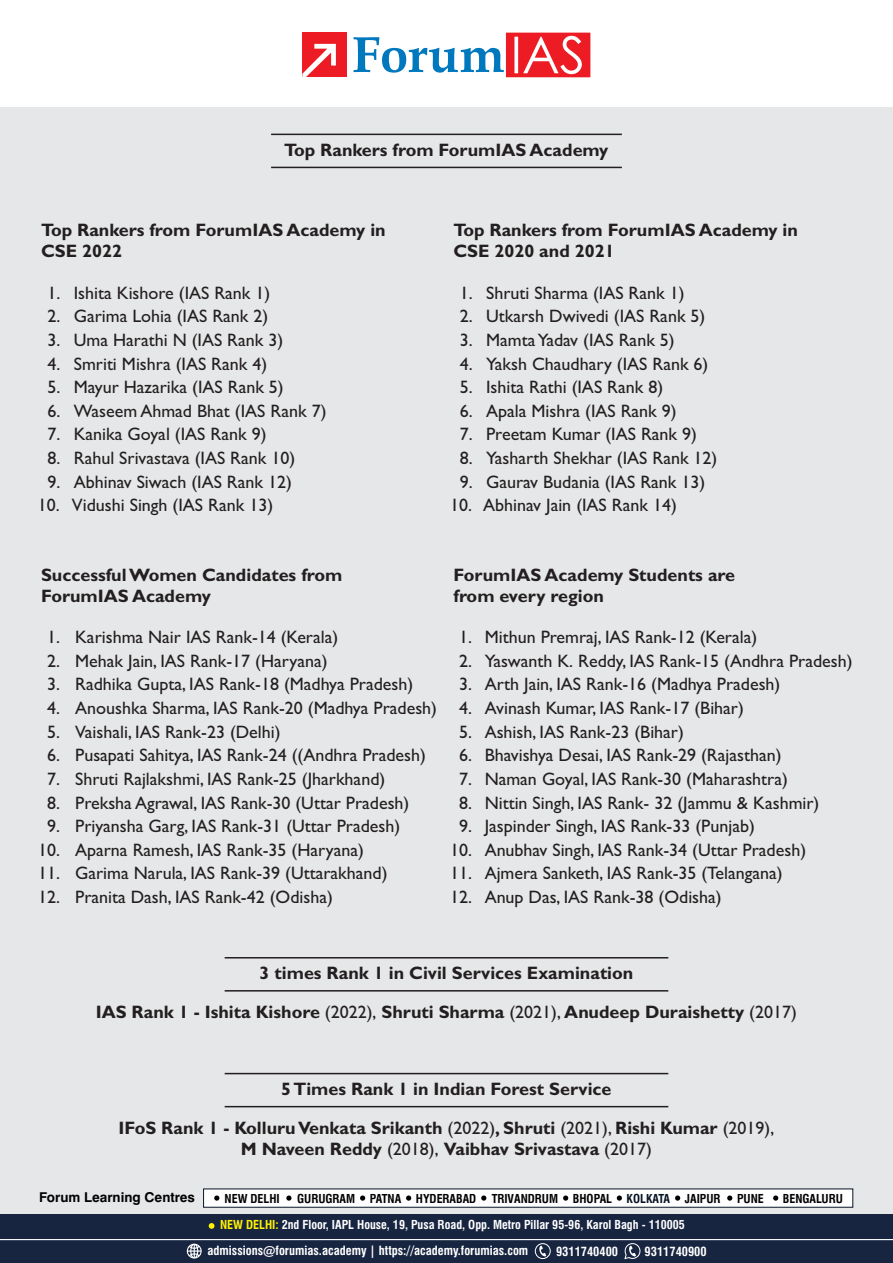
<style>
.page{position:relative;width:893px;height:1263px;background:#fff}
.page>*{position:absolute;margin:0;border:0;box-sizing:border-box;transform-origin:0 0}
.t1{font:18px/23.5px "Gill Sans";color:#231f20}
.t2{font:700 18px/20.9px "Gill Sans";color:#231f20}
.t3{font:700 13.5px "Swiss 721 BT";color:#020203}
.t4{font:700 condensed 12.45px "Swiss 721 BT";color:#fff}
.t5{font:700 condensed 12px "Swiss 721 BT";color:#fff}
.t6{font:700 condensed 12px "Swiss 721 BT";color:#020203}
.s1{font-weight:400}
.s2{color:#091527}
.s3{color:#fff200}
</style>
<div class="page">
<div style="left:0;top:108px;width:893px;height:1155px;background:#e6e7e8"></div>
<svg style="left:354px;top:37px;width:150px;height:36px"></svg>
<div style="left:506px;top:33px;width:84px;height:44px;background:#ed1c24"></div>
<div style="left:303px;top:33px;width:44px;height:44px;background:#ed1c24"></div>
<svg style="left:303px;top:44px;width:33px;height:33px"></svg>
<svg style="left:514px;top:36px;width:68px;height:38px"></svg>
<svg style="left:271px;top:133px;width:351px;height:3px"></svg>
<svg style="left:271px;top:166px;width:351px;height:3px"></svg>
<div style="left:0;top:1182px;width:893px;height:81px;background:#182541"></div>
<hr style="left:0;top:1239px;width:893px;height:1px;background:#fff">
<svg style="left:209px;top:1223px;width:5px;height:6px"></svg>
<svg style="left:187px;top:1243px;width:15px;height:16px"></svg>
<div style="left:535px;top:1243px;width:16px;height:16px;border:1px solid #fff;border-radius:50%"></div>
<svg style="left:539px;top:1246px;width:7px;height:10px"></svg>
<svg style="left:624px;top:1243px;width:17px;height:16px"></svg>
<div style="left:0;top:1182px;width:893px;height:32px;background:#e6e7e8"></div>
<div style="left:203px;top:1188px;width:650px;height:19px;background:#fff"></div>
<svg style="left:286px;top:1195px;width:5px;height:6px"></svg>
<svg style="left:360px;top:1195px;width:5px;height:6px"></svg>
<svg style="left:406px;top:1195px;width:5px;height:6px"></svg>
<svg style="left:481px;top:1195px;width:5px;height:6px"></svg>
<svg style="left:563px;top:1195px;width:5px;height:6px"></svg>
<svg style="left:617px;top:1195px;width:5px;height:6px"></svg>
<svg style="left:675px;top:1195px;width:5px;height:6px"></svg>
<svg style="left:214px;top:1195px;width:5px;height:6px"></svg>
<svg style="left:727px;top:1195px;width:5px;height:6px"></svg>
<svg style="left:773px;top:1195px;width:5px;height:6px"></svg>
<svg style="left:224px;top:957px;width:445px;height:2px"></svg>
<svg style="left:224px;top:990px;width:445px;height:2px"></svg>
<svg style="left:224px;top:1072px;width:445px;height:3px"></svg>
<svg style="left:224px;top:1105px;width:445px;height:3px"></svg>
<p class="t2" style="left:284px;top:141px;width:326px">Top Rankers from ForumIAS Academy</p>
<p class="t2" style="left:41px;top:221px;width:346px">Top Rankers from ForumIAS Academy in<br>CSE 2022</p>
<p class="t1" style="left:48px;top:283px;width:224px">1. Ishita Kishore (IAS Rank 1)</p>
<p class="t1" style="left:48px;top:306px;width:222px">2. Garima Lohia (IAS Rank 2)</p>
<p class="t1" style="left:48px;top:330px;width:237px">3. Uma Harathi N (IAS Rank 3)</p>
<p class="t1" style="left:48px;top:354px;width:221px">4. Smriti Mishra (IAS Rank 4)</p>
<p class="t1" style="left:48px;top:377px;width:238px">5. Mayur Hazarika (IAS Rank 5)</p>
<p class="t1" style="left:48px;top:401px;width:280px">6. Waseem Ahmad Bhat (IAS Rank 7)</p>
<p class="t1" style="left:48px;top:424px;width:220px">7. Kanika Goyal (IAS Rank 9)</p>
<p class="t1" style="left:48px;top:448px;width:249px">8. Rahul Srivastava (IAS Rank 10)</p>
<p class="t1" style="left:48px;top:472px;width:246px">9. Abhinav Siwach (IAS Rank 12)</p>
<p class="t1" style="left:38px;top:495px;width:237px">10. Vidushi Singh (IAS Rank 13)</p>
<p class="t2" style="left:453px;top:221px;width:346px">Top Rankers from ForumIAS Academy in<br>CSE 2020 and 2021</p>
<p class="t1" style="left:460px;top:283px;width:226px">1. Shruti Sharma (IAS Rank 1)</p>
<p class="t1" style="left:460px;top:306px;width:247px">2. Utkarsh Dwivedi (IAS Rank 5)</p>
<p class="t1" style="left:460px;top:330px;width:216px">3. Mamta Yadav (IAS Rank 5)</p>
<p class="t1" style="left:460px;top:354px;width:250px">4. Yaksh Chaudhary (IAS Rank 6)</p>
<p class="t1" style="left:460px;top:377px;width:205px">5. Ishita Rathi (IAS Rank 8)</p>
<p class="t1" style="left:460px;top:401px;width:218px">6. Apala Mishra (IAS Rank 9)</p>
<p class="t1" style="left:460px;top:424px;width:239px">7. Preetam Kumar (IAS Rank 9)</p>
<p class="t1" style="left:460px;top:448px;width:259px">8. Yasharth Shekhar (IAS Rank 12)</p>
<p class="t1" style="left:460px;top:472px;width:247px">9. Gaurav Budania (IAS Rank 13)</p>
<p class="t1" style="left:450px;top:495px;width:228px">10. Abhinav Jain (IAS Rank 14)</p>
<p class="t2" style="left:41px;top:567px;width:303px">Successful Women Candidates from<br>ForumIAS Academy</p>
<p class="t1" style="left:38px;top:627px;width:23px;text-align:center">1.<br>2.<br>3.<br>4.<br>5.<br>6.<br>7.<br>8.<br>9.<br>10.<br>11.<br>12.</p>
<p class="t1" style="left:75px;top:627px;width:363px">Karishma Nair IAS Rank-14 (Kerala)<br>Mehak Jain, IAS Rank-17 (Haryana)<br>Radhika Gupta, IAS Rank-18 (Madhya Pradesh)<br>Anoushka Sharma, IAS Rank-20 (Madhya Pradesh)<br>Vaishali, IAS Rank-23 (Delhi)<br>Pusapati Sahitya, IAS Rank-24 ((Andhra Pradesh)<br>Shruti Rajlakshmi, IAS Rank-25 (Jharkhand)<br>Preksha Agrawal, IAS Rank-30 (Uttar Pradesh)<br>Priyansha Garg, IAS Rank-31 (Uttar Pradesh)<br>Aparna Ramesh, IAS Rank-35 (Haryana)<br>Garima Narula, IAS Rank-39 (Uttarakhand)<br>Pranita Dash, IAS Rank-42 (Odisha)</p>
<p class="t2" style="left:454px;top:567px;width:283px">ForumIAS Academy Students are from every region</p>
<p class="t1" style="left:485px;top:627px;width:369px">Mithun Premraj, IAS Rank-12 (Kerala)<br>Yaswanth K. Reddy, IAS Rank-15 (Andhra Pradesh)<br>Arth Jain, IAS Rank-16 (Madhya Pradesh)<br>Avinash Kumar, IAS Rank-17 (Bihar)<br>Ashish, IAS Rank-23 (Bihar)<br>Bhavishya Desai, IAS Rank-29 (Rajasthan)<br>Naman Goyal, IAS Rank-30 (Maharashtra)<br>Nittin Singh, IAS Rank- 32 (Jammu &amp; Kashmir)<br>Jaspinder Singh, IAS Rank-33 (Punjab)<br>Anubhav Singh, IAS Rank-34 (Uttar Pradesh)<br>Ajmera Sanketh, IAS Rank-35 (Telangana)<br>Anup Das, IAS Rank-38 (Odisha)</p>
<p class="t1" style="left:450px;top:627px;width:23px;text-align:center">1.<br>2.<br>3.<br>4.<br>5.<br>6.<br>7.<br>8.<br>9.<br>10.<br>11.<br>12.</p>
<p class="t2" style="left:96px;top:955px;width:703px;line-height:39px;text-align:center">3 times Rank 1 in Civil Services Examination<br>IAS Rank 1 - Ishita Kishore <span class="s1">(2022),</span> Shruti Sharma <span class="s1">(2021),</span> Anudeep Duraishetty <span class="s1">(2017)</span></p>
<p class="t2" style="left:118px;top:1071px;width:657px;line-height:39px;text-align:center">5 Times Rank 1 in Indian Forest Service<br>IFoS Rank 1 - Kolluru Venkata Srikanth <span class="s1">(2022)</span>, Shruti <span class="s1">(2021),</span> Rishi Kumar <span class="s1">(2019),</span></p>
<p class="t2" style="left:241px;top:1140px;width:413px">M Naveen Reddy <span class="s1">(2018),</span> Vaibhav Srivastava <span class="s1">(2017)</span></p>
<p class="t3" style="left:39px;top:1191px;width:157px">Forum Learning Centres</p>
<p class="t6" style="left:225px;top:1193px;width:57px">NEW DELHI</p>
<p class="t6" style="left:297px;top:1193px;width:181px">GURUGRAM PATNA HYDERABAD</p>
<p class="t6" style="left:492px;top:1193px;width:230px">TRIVANDRUM BHOPAL <span class="s2">KOLKATA</span> JAIPUR</p>
<p class="t6" style="left:737px;top:1193px;width:28px">PUNE</p>
<p class="t6" style="left:783px;top:1193px;width:61px">BENGALURU</p>
<p class="t5" style="left:220px;top:1220px;width:466px"><span class="s3">NEW DELHI:</span> 2nd Floor, IAPL House, 19, Pusa Road, Opp. Metro Pillar 95-96, Karol Bagh - 110005</p>
<p class="t4" style="left:207px;top:1246px;width:322px">admissions@forumias.academy | https://academy.forumias.com</p>
<p class="t4" style="left:556px;top:1246px;width:64px">9311740400</p>
<p class="t4" style="left:645px;top:1246px;width:64px">9311740900</p>
</div>
